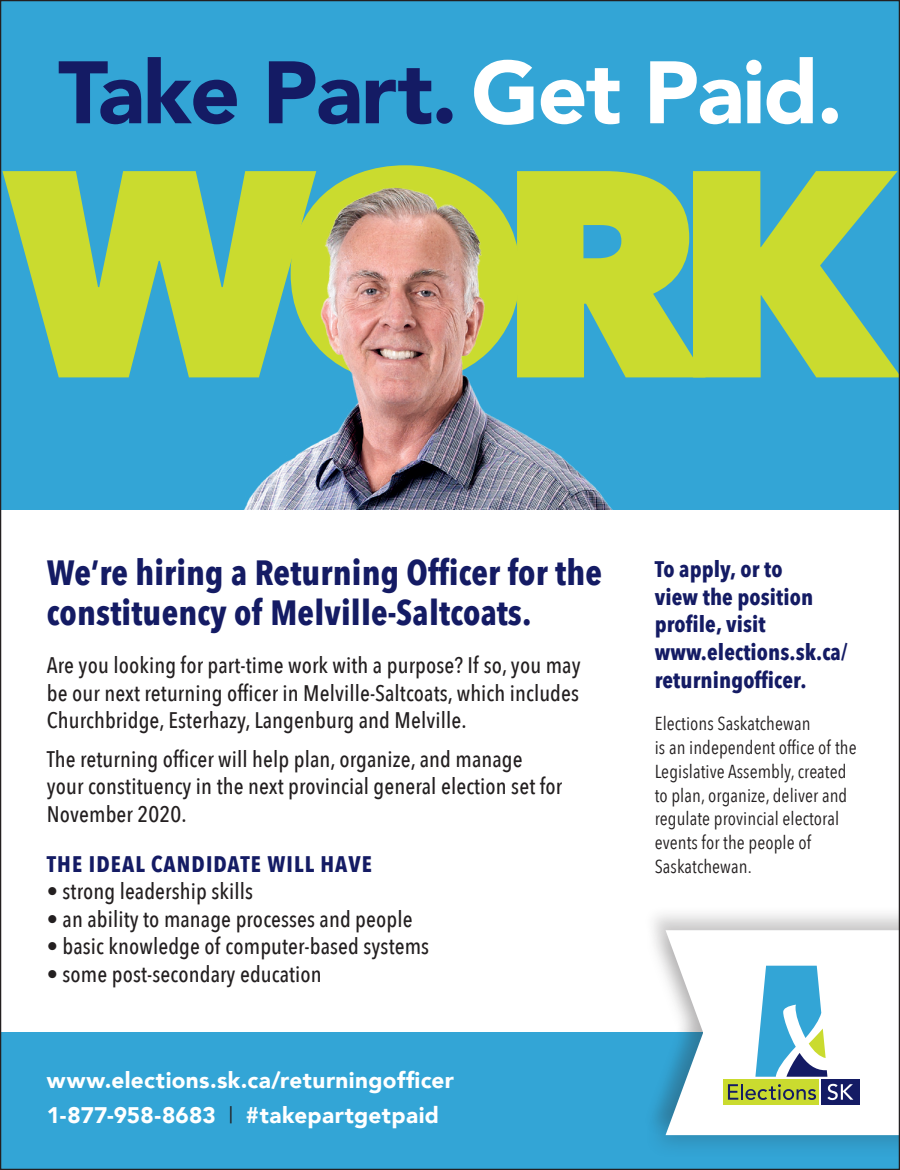
<style>
.page{position:relative;width:900px;height:1170px;background:#fff}
.page>*{position:absolute;margin:0;border:0;box-sizing:border-box;transform-origin:0 0}
.t1{font:800 291.25px "Avenir Next";color:#cadb2f}
.t2{font:900 87.5px "Avenir";letter-spacing:-.02em;color:#141b64}
.t3{font:700 35px/40px "Avenir Next Condensed";letter-spacing:.005em;color:#141b64}
.t4{font:500 22.5px/27.5px "Avenir Next Condensed";letter-spacing:.005em;color:#231f20;text-align:justify}
.t5{font:700 22.5px/27.8px "Avenir Next Condensed";letter-spacing:.005em;color:#141b64}
.t6{font:900 22.5px/35px "Avenir";letter-spacing:.015em;color:#fff}
.t7{font:700 22.5px "Avenir Next Condensed";letter-spacing:.05em;color:#141b64}
.t8{font:18.75px/23.8px "Avenir Next Condensed";letter-spacing:.005em;color:#231f20}
.s1{color:#fff}
.s2{font-weight:400;color:#231f20}
</style>
<div class="page">
<div style="left:0;top:1033px;width:900px;height:137px;background:#33a5d6"></div>
<div style="left:642px;top:905px;width:258px;height:232px;background:#f8f8f8"></div>
<div style="left:643px;top:918px;width:257px;height:242px;background:#231f20;opacity:.2"></div>
<svg style="left:660px;top:926px;width:238px;height:216px"></svg>
<svg style="left:755px;top:966px;width:72px;height:111px"></svg>
<div style="left:724px;top:1079px;width:95px;height:26px;background:#cadb2f"></div>
<div style="left:821px;top:1079px;width:38px;height:26px;background:#141b64"></div>
<svg style="left:728px;top:1084px;width:88px;height:16px"></svg>
<svg style="left:827px;top:1084px;width:26px;height:16px"></svg>
<div style="left:0;top:0;width:900px;height:509px;background:#33a5d6"></div>
<img style="left:244px;top:187px;width:368px;height:322px">
<h2 class="t2" style="left:58px;top:18px;width:786px">Take Part. <span class="s1">Get Paid.</span></h2>
<h1 class="t1" style="left:2px;top:95px;width:895px">WORK</h1>
<h3 class="t3" style="left:47px;top:553px;width:557px">We’re hiring a Returning Officer for the constituency of Melville-Saltcoats.</h3>
<p class="t4" style="left:47px;top:651px;width:535px">Are you looking for part-time work with a purpose? If so, you may be our next returning officer in Melville-Saltcoats, which includes Churchbridge, Esterhazy, Langenburg and Melville.</p>
<p class="t4" style="left:47px;top:745px;width:517px;text-align:left">The returning officer will help plan, organize, and manage your constituency in the next provincial general election set for<br>November 2020.</p>
<p class="t7" style="left:47px;top:850px;width:327px">THE IDEAL CANDIDATE WILL HAVE</p>
<p class="t4" style="left:47px;top:878px;width:208px">• strong leadership skills</p>
<p class="t4" style="left:47px;top:905px;width:367px">• an ability to manage processes and people</p>
<p class="t4" style="left:47px;top:933px;width:384px">• basic knowledge of computer-based systems</p>
<p class="t4" style="left:47px;top:960px;width:277px">• some post-secondary education</p>
<p class="t6" style="left:47px;top:1062px;width:409px">www.elections.sk.ca/returningofficer<br>1-877-958-8683 <span class="s2">|</span> #takepartgetpaid</p>
<p class="t5" style="left:655px;top:555px;width:195px">To apply, or to<br>view the position profile, visit www.elections.sk.ca/ returningofficer.</p>
<p class="t8" style="left:655px;top:711px;width:203px">Elections Saskatchewan<br>is an independent office of the<br>Legislative Assembly, created to plan, organize, deliver and regulate provincial electoral events for the people of<br>Saskatchewan.</p>
</div>
